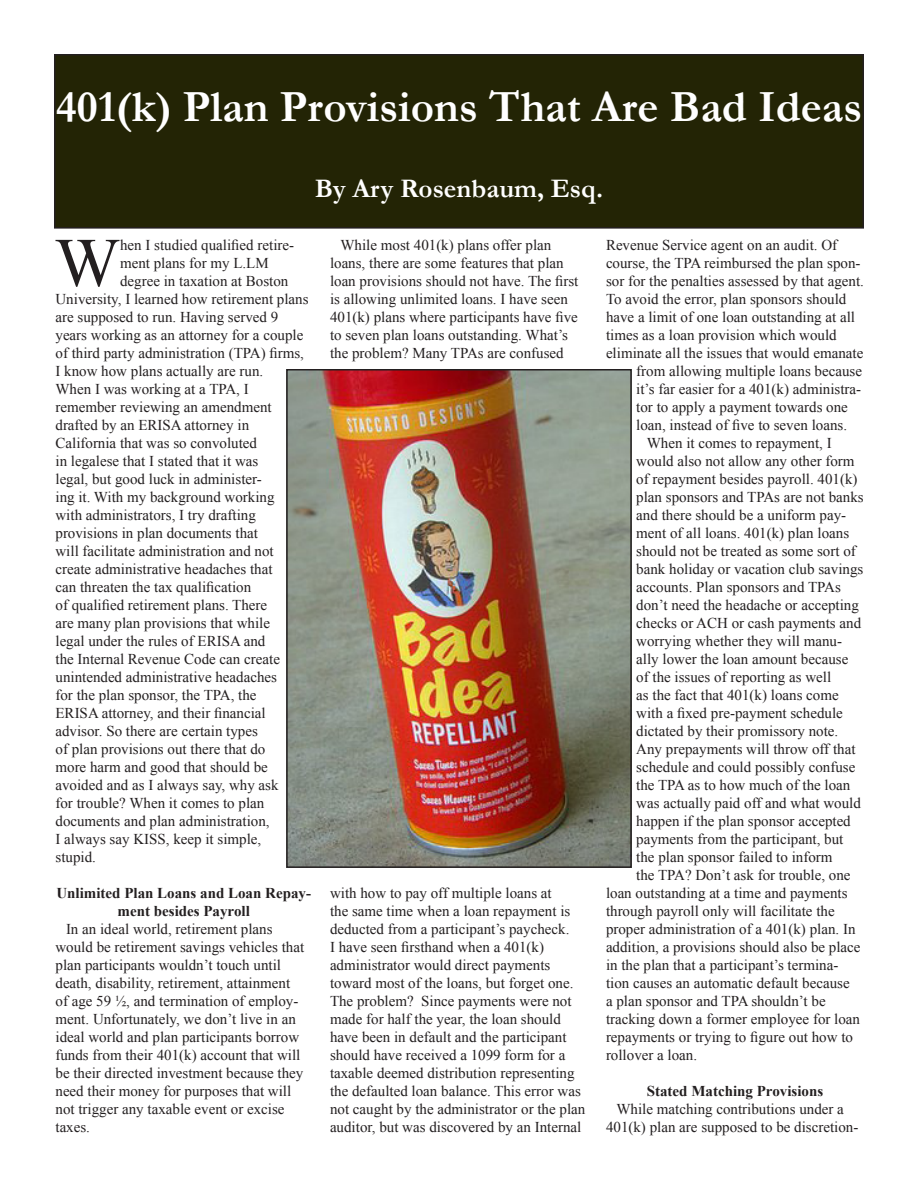
<style>
.page{position:relative;width:918px;height:1188px;background:#fff}
.page>*{position:absolute;margin:0;border:0;box-sizing:border-box;transform-origin:0 0}
.t1{font:69.3px "Times New Roman";color:#231f20}
.t2{font:700 45px "Garamond";color:#fff}
.t3{font:700 27px "Garamond";color:#fff}
.t4{font:15px/18px "Times New Roman";color:#231f20}
.t5{font:700 15px/18px "Times New Roman";color:#231f20;text-align:center}
</style>
<div class="page">
<div style="left:55px;top:55px;width:808px;height:173px;background:#232405"></div>
<div style="left:54px;top:54px;width:810px;height:175px;border:2px solid #231f20"></div>
<img style="left:289px;top:372px;width:340px;height:493px">
<div style="left:286px;top:369px;width:346px;height:499px;border:2px solid #231f20"></div>
<p class="t2" style="left:56px;top:76px;width:808px">401(k) Plan Provisions That Are Bad Ideas</p>
<p class="t3" style="left:315px;top:170px;width:290px">By Ary Rosenbaum, Esq.</p>
<p class="t1" style="left:55px;top:216px;width:67px">W</p>
<p class="t4" style="left:120px;top:236px;width:176px">hen I studied qualified retire-</p>
<p class="t4" style="left:120px;top:254px;width:150px">ment plans for my L.LM</p>
<p class="t4" style="left:120px;top:272px;width:170px">degree in taxation at Boston</p>
<p class="t4" style="left:56px;top:290px;width:255px">University, I learned how retirement plans</p>
<p class="t4" style="left:56px;top:308px;width:224px">are supposed to run. Having served 9</p>
<p class="t4" style="left:56px;top:326px;width:249px">years working as an attorney for a couple</p>
<p class="t4" style="left:56px;top:344px;width:250px">of third party administration (TPA) firms,</p>
<p class="t4" style="left:56px;top:362px;width:209px">I know how plans actually are run.</p>
<p class="t4" style="left:56px;top:380px;width:195px">When I was working at a TPA, I</p>
<p class="t4" style="left:56px;top:398px;width:218px">remember reviewing an amendment</p>
<p class="t4" style="left:56px;top:416px;width:195px">drafted by an ERISA attorney in</p>
<p class="t4" style="left:56px;top:434px;width:203px">California that was so convoluted</p>
<p class="t4" style="left:56px;top:452px;width:204px">in legalese that I stated that it was</p>
<p class="t4" style="left:56px;top:470px;width:208px">legal, but good luck in administer-</p>
<p class="t4" style="left:56px;top:488px;width:221px">ing it. With my background working</p>
<p class="t4" style="left:56px;top:506px;width:202px">with administrators, I try drafting</p>
<p class="t4" style="left:56px;top:524px;width:204px">provisions in plan documents that</p>
<p class="t4" style="left:56px;top:542px;width:220px">will facilitate administration and not</p>
<p class="t4" style="left:56px;top:560px;width:219px">create administrative headaches that</p>
<p class="t4" style="left:56px;top:578px;width:197px">can threaten the tax qualification</p>
<p class="t4" style="left:56px;top:596px;width:213px">of qualified retirement plans. There</p>
<p class="t4" style="left:56px;top:614px;width:216px">are many plan provisions that while</p>
<p class="t4" style="left:56px;top:632px;width:211px">legal under the rules of ERISA and</p>
<p class="t4" style="left:56px;top:650px;width:226px">the Internal Revenue Code can create</p>
<p class="t4" style="left:56px;top:668px;width:223px">unintended administrative headaches</p>
<p class="t4" style="left:56px;top:686px;width:203px">for the plan sponsor, the TPA, the</p>
<p class="t4" style="left:56px;top:704px;width:212px">ERISA attorney, and their financial</p>
<p class="t4" style="left:56px;top:722px;width:204px">advisor. So there are certain types</p>
<p class="t4" style="left:56px;top:740px;width:211px">of plan provisions out there that do</p>
<p class="t4" style="left:56px;top:758px;width:214px">more harm and good that should be</p>
<p class="t4" style="left:56px;top:776px;width:225px">avoided and as I always say, why ask</p>
<p class="t4" style="left:56px;top:794px;width:210px">for trouble? When it comes to plan</p>
<p class="t4" style="left:56px;top:812px;width:216px">documents and plan administration,</p>
<p class="t4" style="left:56px;top:830px;width:207px">I always say KISS, keep it simple,</p>
<p class="t4" style="left:56px;top:848px;width:42px">stupid.</p>
<p class="t5" style="left:56px;top:883px;width:256px">Unlimited Plan Loans and Loan Repay&shy;ment besides Payroll</p>
<p class="t4" style="left:56px;top:920px;width:250px;text-indent:10px">In an ideal world, retirement plans would be retirement savings vehicles that plan participants wouldn’t touch until death, disability, retirement, attainment of age 59 ½, and termination of employ&shy;ment. Unfortunately, we don’t live in an ideal world and plan participants borrow funds from their 401(k) account that will be their directed investment because they need their money for purposes that will not trigger any taxable event or excise taxes.</p>
<p class="t4" style="left:330px;top:236px;width:250px;text-indent:10px">While most 401(k) plans offer plan loans, there are some features that plan loan provisions should not have. The first is allowing unlimited loans. I have seen 401(k) plans where participants have five to seven plan loans outstanding. What’s the problem? Many TPAs are confused</p>
<p class="t4" style="left:330px;top:884px;width:257px">with how to pay off multiple loans at<br>the same time when a loan repayment is deducted from a participant’s paycheck.<br>I have seen firsthand when a 401(k) administrator would direct payments toward most of the loans, but forget one.<br>The problem? Since payments were not made for half the year, the loan should have been in default and the participant should have received a 1099 form for a taxable deemed distribution representing the defaulted loan balance. This error was not caught by the administrator or the plan auditor, but was discovered by an Internal</p>
<p class="t4" style="left:606px;top:236px;width:233px">Revenue Service agent on an audit. Of</p>
<p class="t4" style="left:606px;top:254px;width:256px">course, the TPA reimbursed the plan spon-</p>
<p class="t4" style="left:606px;top:272px;width:259px">sor for the penalties assessed by that agent.</p>
<p class="t4" style="left:606px;top:290px;width:242px">To avoid the error, plan sponsors should</p>
<p class="t4" style="left:606px;top:308px;width:251px">have a limit of one loan outstanding at all</p>
<p class="t4" style="left:606px;top:326px;width:232px">times as a loan provision which would</p>
<p class="t4" style="left:606px;top:344px;width:259px">eliminate all the issues that would emanate</p>
<p class="t4" style="left:636px;top:362px;width:227px">from allowing multiple loans because</p>
<p class="t4" style="left:636px;top:380px;width:226px">it’s far easier for a 401(k) administra-</p>
<p class="t4" style="left:636px;top:398px;width:213px">tor to apply a payment towards one</p>
<p class="t4" style="left:636px;top:416px;width:212px">loan, instead of five to seven loans.</p>
<p class="t4" style="left:647px;top:434px;width:186px">When it comes to repayment, I</p>
<p class="t4" style="left:636px;top:452px;width:220px">would also not allow any other form</p>
<p class="t4" style="left:636px;top:470px;width:223px">of repayment besides payroll. 401(k)</p>
<p class="t4" style="left:636px;top:488px;width:229px">plan sponsors and TPAs are not banks</p>
<p class="t4" style="left:636px;top:506px;width:211px">and there should be a uniform pay-</p>
<p class="t4" style="left:636px;top:524px;width:214px">ment of all loans. 401(k) plan loans</p>
<p class="t4" style="left:636px;top:542px;width:221px">should not be treated as some sort of</p>
<p class="t4" style="left:636px;top:560px;width:229px">bank holiday or vacation club savings</p>
<p class="t4" style="left:636px;top:578px;width:206px">accounts. Plan sponsors and TPAs</p>
<p class="t4" style="left:636px;top:596px;width:224px">don’t need the headache or accepting</p>
<p class="t4" style="left:636px;top:614px;width:226px">checks or ACH or cash payments and</p>
<p class="t4" style="left:636px;top:632px;width:207px">worrying whether they will manu-</p>
<p class="t4" style="left:636px;top:650px;width:214px">ally lower the loan amount because</p>
<p class="t4" style="left:636px;top:668px;width:196px">of the issues of reporting as well</p>
<p class="t4" style="left:636px;top:686px;width:204px">as the fact that 401(k) loans come</p>
<p class="t4" style="left:636px;top:704px;width:208px">with a fixed pre-payment schedule</p>
<p class="t4" style="left:636px;top:722px;width:204px">dictated by their promissory note.</p>
<p class="t4" style="left:636px;top:740px;width:221px">Any prepayments will throw off that</p>
<p class="t4" style="left:636px;top:758px;width:221px">schedule and could possibly confuse</p>
<p class="t4" style="left:636px;top:776px;width:216px">the TPA as to how much of the loan</p>
<p class="t4" style="left:636px;top:794px;width:226px">was actually paid off and what would</p>
<p class="t4" style="left:636px;top:812px;width:216px">happen if the plan sponsor accepted</p>
<p class="t4" style="left:636px;top:830px;width:209px">payments from the participant, but</p>
<p class="t4" style="left:636px;top:848px;width:198px">the plan sponsor failed to inform</p>
<p class="t4" style="left:636px;top:866px;width:216px">the TPA? Don’t ask for trouble, one</p>
<p class="t4" style="left:606px;top:884px;width:243px">loan outstanding at a time and payments</p>
<p class="t4" style="left:606px;top:902px;width:230px">through payroll only will facilitate the</p>
<p class="t4" style="left:606px;top:920px;width:251px">proper administration of a 401(k) plan. In</p>
<p class="t4" style="left:606px;top:938px;width:256px">addition, a provisions should also be place</p>
<p class="t4" style="left:606px;top:956px;width:234px">in the plan that a participant’s termina-</p>
<p class="t4" style="left:606px;top:974px;width:245px">tion causes an automatic default because</p>
<p class="t4" style="left:606px;top:992px;width:221px">a plan sponsor and TPA shouldn’t be</p>
<p class="t4" style="left:606px;top:1010px;width:256px">tracking down a former employee for loan</p>
<p class="t4" style="left:606px;top:1028px;width:249px">repayments or trying to figure out how to</p>
<p class="t4" style="left:606px;top:1046px;width:93px">rollover a loan.</p>
<p class="t5" style="left:647px;top:1081px;width:178px">Stated Matching Provisions</p>
<p class="t4" style="left:606px;top:1100px;width:254px;text-align:center">While matching contributions under a<br>401(k) plan are supposed to be discretion-</p>
</div>
